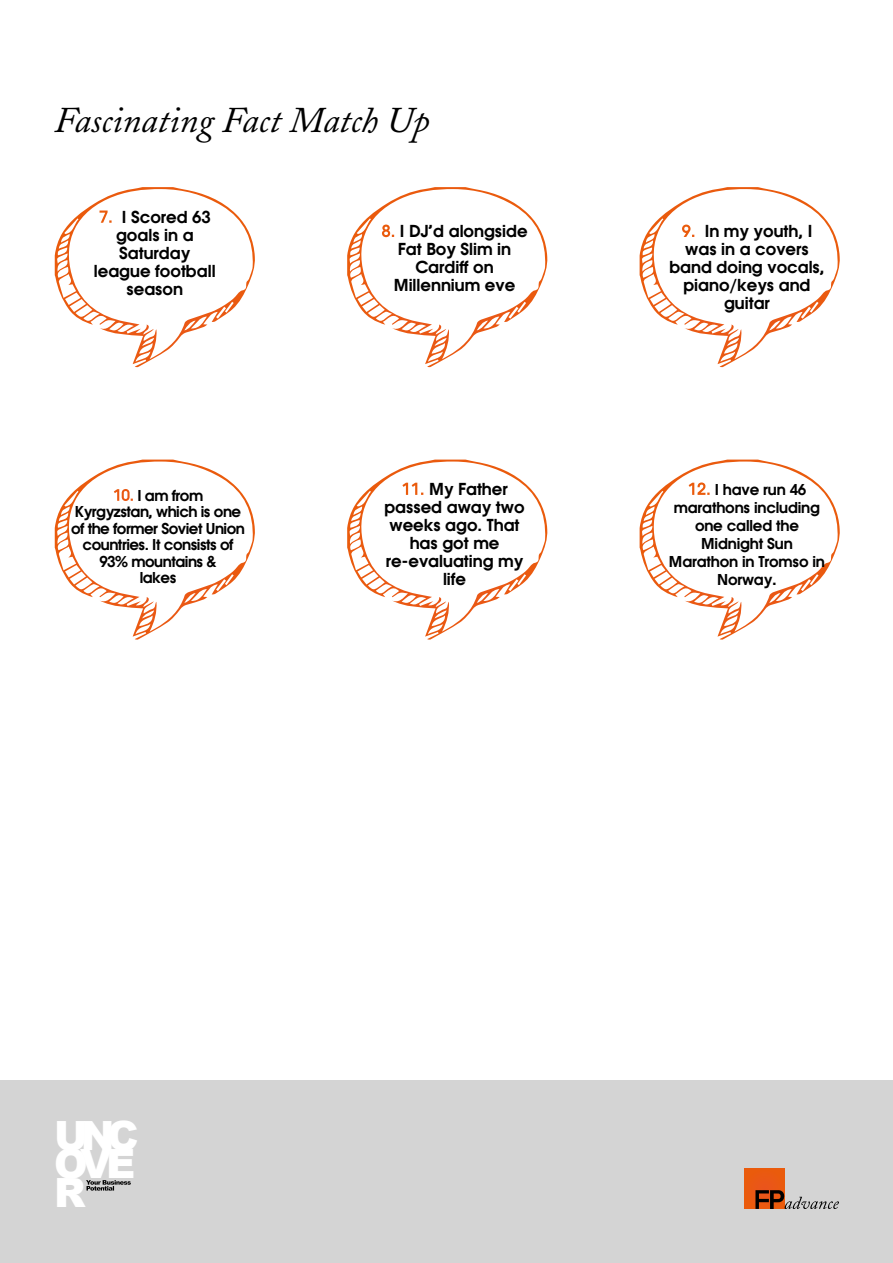
<style>
.page{position:relative;width:893px;height:1263px;background:#fff}
.page>*{position:absolute;margin:0;border:0;box-sizing:border-box;transform-origin:0 0}
.t1{font:900 40.35px/28.8px "Arial";letter-spacing:-.175em;color:#fff;text-align:justify}
.t2{font:italic 36px "Adobe Caslon";color:#000}
.t3{font:600 16.5px/18px "Atlanta";color:#000;text-align:center}
.t4{font:600 15px/16.5px "Atlanta";letter-spacing:-.03em;color:#000;text-align:center}
.t5{font:600 15px/18px "Atlanta";letter-spacing:-.01em;color:#000;text-align:center}
.s1{color:#fff}
.s2{font-size:15.75px;color:#fff}
.s3{font-size:16.5px;color:#fff}
.s4{font-size:16.5px}
</style>
<div class="page">
<div style="left:0;top:1081px;width:893px;height:182px;background:#d4d4d4"></div>
<svg style="left:86px;top:1180px;width:45px;height:10px"></svg>
<div style="left:744px;top:1169px;width:40px;height:40px;background:#ea5911"></div>
<svg style="left:755px;top:1190px;width:84px;height:19px"></svg>
<svg style="left:55px;top:187px;width:200px;height:180px"></svg>
<svg style="left:347px;top:187px;width:201px;height:180px"></svg>
<svg style="left:640px;top:187px;width:200px;height:180px"></svg>
<svg style="left:347px;top:460px;width:201px;height:180px"></svg>
<svg style="left:55px;top:460px;width:200px;height:180px"></svg>
<svg style="left:640px;top:460px;width:200px;height:180px"></svg>
<h2 class="t2" style="left:54px;top:100px;width:377px">Fascinating Fact Match Up</h2>
<p class="t3" style="left:94px;top:207px;width:123px"><span class="s1">7.</span> I Scored 63 goals in a<br>Saturday league football season</p>
<p class="t3" style="left:381px;top:221px;width:148px"><span class="s1">8.</span> I DJ’d alongside<br>Fat Boy Slim in<br>Cardiff on<br>Millennium eve</p>
<p class="t3" style="left:669px;top:221px;width:157px"><span class="s1">9.</span> In my youth, I was in a covers band doing vocals, piano/keys and guitar</p>
<p class="t4" style="left:71px;top:486px;width:175px"><span class="s2">10.</span> I am from<br>Kyrgyzstan, which is one of the former Soviet Union countries. It consists of<br>93% mountains &amp;<br>lakes</p>
<p class="t5" style="left:669px;top:480px;width:157px"><span class="s3">12.</span> I have run 46 marathons including one called the<br>Midnight Sun<br>Marathon in Tromso in<br>Norway<span class="s4">.</span></p>
<p class="t3" style="left:384px;top:479px;width:142px"><span class="s1">11.</span> My Father passed away two weeks ago. That has got me re-evaluating my life</p>
<h1 class="t1" style="left:54px;top:1120px;width:86px">UNC OVE R</h1>
</div>
